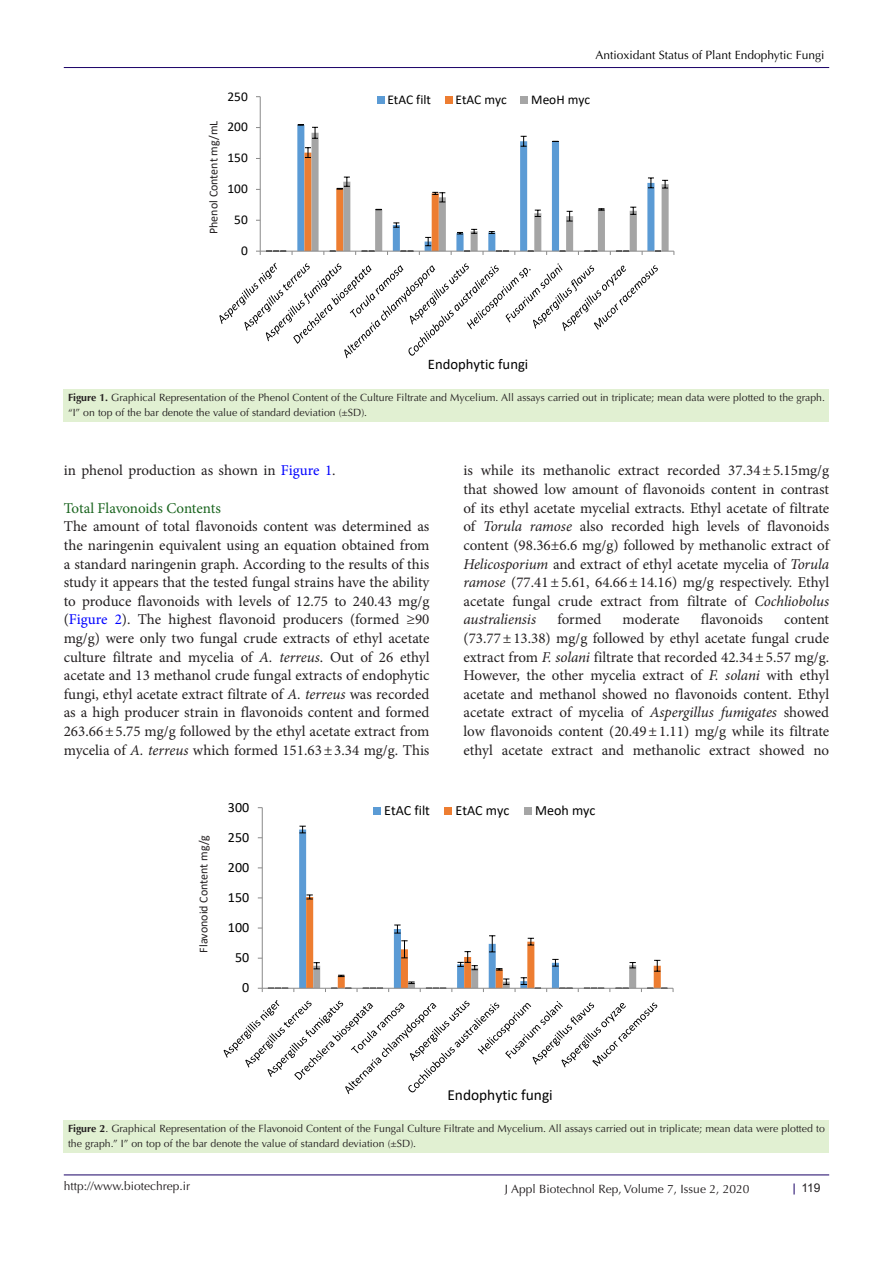
<style>
.page{position:relative;width:893px;height:1263px;background:#fff}
.page>*{position:absolute;margin:0;border:0;box-sizing:border-box;transform-origin:0 0}
.t1{font:15.45px "Calibri";color:#000}
.t2{font:15px/18.6px "Minion Pro";color:#231f20;text-align:justify}
.t3{font:15px "Minion Pro";letter-spacing:-.005em;color:#19641e}
.t4{font:14.7px "Calibri";color:#000}
.t5{font:14.1px "Calibri";color:#000}
.t6{font:13.35px "Calibri";color:#000}
.t7{font:12px "Optima LT Std";color:#231f20}
.t8{font:12px "Optima LT Std";color:#000001}
.t9{font:12px "Calibri";color:#231f20}
.t10{font:12px "Arial";color:#231f20}
.t11{font:10.5px/15px "Optima LT Std";color:#231f20}
.s1{font-weight:700}
.s2{color:#00f}
.s3{font-style:italic}
</style>
<div class="page">
<hr style="left:64px;top:67px;width:765px;height:1px;background:#190066">
<hr style="left:64px;top:1175px;width:765px;height:1px;background:#190066">
<svg style="left:219px;top:96px;width:456px;height:263px"></svg>
<div style="left:64px;top:389px;width:765px;height:33px;background:#e1f0d2"></div>
<div style="left:64px;top:1120px;width:765px;height:33px;background:#e1f0d2"></div>
<svg style="left:223px;top:807px;width:451px;height:287px"></svg>
<p class="t8" style="left:595px;top:48px;width:231px">Antioxidant Status of Plant Endophytic Fungi</p>
<p class="t9" style="left:205px;top:234px;width:115px;rotate:-90deg">Phenol Content mg/mL</p>
<p class="t6" style="left:228px;top:87px;width:22px">250</p>
<p class="t6" style="left:387px;top:91px;width:45px">EtAC filt</p>
<p class="t6" style="left:455px;top:91px;width:53px">EtAC myc</p>
<p class="t6" style="left:531px;top:91px;width:60px">MeoH myc</p>
<p class="t6" style="left:228px;top:118px;width:22px">200</p>
<p class="t6" style="left:228px;top:149px;width:22px">150</p>
<p class="t6" style="left:228px;top:180px;width:22px">100</p>
<p class="t6" style="left:234px;top:210px;width:15px">50</p>
<p class="t6" style="left:241px;top:241px;width:8px">0</p>
<p class="t4" style="left:428px;top:354px;width:102px">Endophytic fungi</p>
<p class="t11" style="left:68px;top:390px;width:758px"><span class="s1">Figure 1.</span> Graphical Representation of the Phenol Content of the Culture Filtrate and Mycelium. All assays carried out in triplicate; mean data were plotted to the graph. “I” on top of the bar denote the value of standard deviation (±SD).</p>
<p class="t2" style="left:64px;top:461px;width:273px">in phenol production as shown in <span class="s2">Figure 1</span>.</p>
<p class="t3" style="left:64px;top:498px;width:159px">Total Flavonoids Contents</p>
<p class="t2" style="left:64px;top:517px;width:367px">The amount of total flavonoids content was determined as the naringenin equivalent using an equation obtained from a standard naringenin graph. According to the results of this study it appears that the tested fungal strains have the ability to produce flavonoids with levels of 12.75 to 240.43 mg/g (<span class="s2">Figure 2</span>). The highest flavonoid producers (formed ≥90 mg/g) were only two fungal crude extracts of ethyl acetate culture filtrate and mycelia of <span class="s3">A. terreus</span>. Out of 26 ethyl acetate and 13 methanol crude fungal extracts of endophytic fungi, ethyl acetate extract filtrate of <span class="s3">A. terreus</span> was recorded as a high producer strain in flavonoids content and formed 263.66±5.75 mg/g followed by the ethyl acetate extract from mycelia of <span class="s3">A. terreus</span> which formed 151.63±3.34 mg/g. This</p>
<p class="t2" style="left:463px;top:461px;width:367px">is while its methanolic extract recorded 37.34±5.15mg/g that showed low amount of flavonoids content in contrast of its ethyl acetate mycelial extracts. Ethyl acetate of filtrate of <span class="s3">Torula ramose</span> also recorded high levels of flavonoids content (98.36±6.6 mg/g) followed by methanolic extract of <span class="s3">Helicosporium</span> and extract of ethyl acetate mycelia of <span class="s3">Torula ramose</span> (77.41±5.61, 64.66±14.16) mg/g respectively. Ethyl acetate fungal crude extract from filtrate of <span class="s3">Cochliobolus australiensis</span></p>
<p class="t2" style="left:557px;top:610px;width:46px">formed</p>
<p class="t2" style="left:623px;top:610px;width:59px">moderate</p>
<p class="t2" style="left:701px;top:610px;width:64px">flavonoids</p>
<p class="t2" style="left:463px;top:610px;width:367px;text-indent:321px">content (73.77±13.38) mg/g followed by ethyl acetate fungal crude extract from <span class="s3">F. solani</span> filtrate that recorded 42.34±5.57 mg/g.<br>However, the other mycelia extract of <span class="s3">F. solani</span> with ethyl acetate and methanol showed no flavonoids content. Ethyl acetate extract of mycelia of <span class="s3">Aspergillus fumigates</span> showed low flavonoids content (20.49±1.11) mg/g while its filtrate ethyl acetate extract and methanolic extract showed no</p>
<p class="t9" style="left:195px;top:952px;width:119px;rotate:-90deg">Flavonoid Content mg/g</p>
<p class="t5" style="left:228px;top:797px;width:23px">300</p>
<p class="t5" style="left:384px;top:800px;width:47px">EtAC filt</p>
<p class="t5" style="left:456px;top:800px;width:55px">EtAC myc</p>
<p class="t5" style="left:535px;top:800px;width:62px">Meoh myc</p>
<p class="t5" style="left:228px;top:827px;width:23px">250</p>
<p class="t5" style="left:228px;top:857px;width:23px">200</p>
<p class="t5" style="left:228px;top:887px;width:23px">150</p>
<p class="t5" style="left:228px;top:918px;width:23px">100</p>
<p class="t5" style="left:235px;top:948px;width:16px">50</p>
<p class="t5" style="left:242px;top:978px;width:9px">0</p>
<p class="t1" style="left:447px;top:1084px;width:107px">Endophytic fungi</p>
<p class="t11" style="left:68px;top:1121px;width:758px"><span class="s1">Figure 2</span>. Graphical Representation of the Flavonoid Content of the Fungal Culture Filtrate and Mycelium. All assays carried out in triplicate; mean data were plotted to the graph.” I” on top of the bar denote the value of standard deviation (±SD).</p>
<p class="t7" style="left:64px;top:1179px;width:128px">http://www.biotechrep.ir</p>
<p class="t7" style="left:505px;top:1182px;width:246px">J Appl Biotechnol Rep, Volume 7, Issue 2, 2020</p>
<p class="t10" style="left:801px;top:1180px;width:21px">119</p>
</div>
